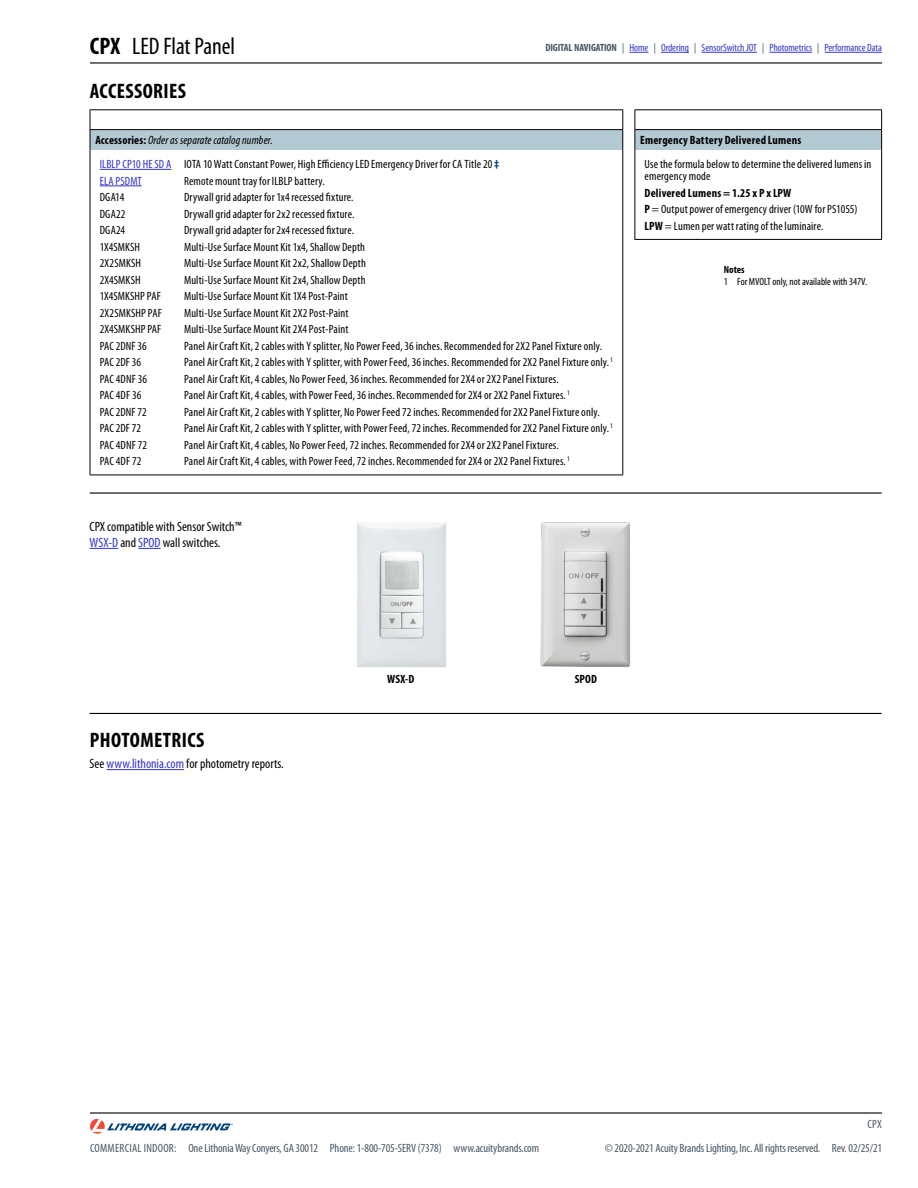
<style>
.page{position:relative;width:918px;height:1188px;background:#fff}
.page>*{position:absolute;margin:0;border:0;box-sizing:border-box;transform-origin:0 0}
.t1{font:condensed 24px "Myriad Pro";color:#000}
.t2{font:700 condensed 21px "Myriad Pro";letter-spacing:.02em;color:#000}
.t3{font:condensed 13.5px/16.2px "Myriad Pro";color:#000}
.t4{font:condensed 12px/16.5px "Myriad Pro";letter-spacing:.01em;color:#000}
.t5{font:condensed 12px "Myriad Pro";letter-spacing:-.01em;color:#485865}
.t6{font:700 condensed 12px "Myriad Pro";letter-spacing:.015em;color:#000}
.t7{font:condensed 12px "Myriad Pro";letter-spacing:.005em;color:#3234c8}
.t8{font:condensed 10.5px "Myriad Pro";color:#3234c8}
.t9{font:condensed 10.5px "Myriad Pro";color:#000}
.t10{font:700 condensed 10.5px "Myriad Pro";letter-spacing:-.005em;color:#000}
.s1{font-weight:700}
.s2{font-weight:700;color:#485865}
.s3{color:#485865}
.s4{font-style:italic}
.s5{color:#3234c8}
.s6{font-weight:700;color:#00437b}
</style>
<div class="page">
<svg style="left:90px;top:1119px;width:143px;height:15px"></svg>
<svg style="left:629px;top:52px;width:19px;height:1px"></svg>
<svg style="left:661px;top:52px;width:28px;height:1px"></svg>
<hr style="left:702px;top:52px;width:55px;height:1px;background:#3234c8">
<hr style="left:770px;top:52px;width:42px;height:1px;background:#3234c8">
<hr style="left:825px;top:52px;width:57px;height:1px;background:#3234c8">
<hr style="left:90px;top:1112px;width:792px;height:2px;background:#000">
<hr style="left:90px;top:62px;width:792px;height:2px;background:#000">
<svg style="left:90px;top:548px;width:28px;height:1px"></svg>
<svg style="left:138px;top:548px;width:23px;height:1px"></svg>
<img style="left:357px;top:522px;width:90px;height:146px">
<img style="left:540px;top:522px;width:91px;height:145px">
<div style="left:90px;top:130px;width:533px;height:19px;background:#b3c9d3"></div>
<hr style="left:90px;top:149px;width:1px;height:326px;background:#000">
<hr style="left:622px;top:149px;width:1px;height:326px;background:#000">
<hr style="left:90px;top:109px;width:533px;height:1px;background:#000">
<svg style="left:90px;top:110px;width:1px;height:39px"></svg>
<svg style="left:622px;top:110px;width:1px;height:39px"></svg>
<hr style="left:90px;top:129px;width:533px;height:1px;background:#000">
<hr style="left:90px;top:475px;width:533px;height:1px;background:#000">
<hr style="left:100px;top:169px;width:71px;height:1px;background:#3234c8">
<hr style="left:100px;top:186px;width:42px;height:1px;background:#3234c8">
<div style="left:635px;top:130px;width:247px;height:19px;background:#b3c9d3"></div>
<hr style="left:634px;top:149px;width:1px;height:90px;background:#000">
<hr style="left:881px;top:149px;width:1px;height:90px;background:#000">
<hr style="left:634px;top:109px;width:248px;height:1px;background:#000">
<svg style="left:634px;top:110px;width:1px;height:39px"></svg>
<svg style="left:881px;top:110px;width:1px;height:39px"></svg>
<hr style="left:634px;top:129px;width:248px;height:1px;background:#000">
<hr style="left:634px;top:239px;width:248px;height:1px;background:#000">
<hr style="left:90px;top:492px;width:792px;height:2px;background:#000">
<hr style="left:90px;top:713px;width:792px;height:1px;background:#000">
<hr style="left:107px;top:769px;width:77px;height:1px;background:#3234c8">
<h1 class="t1" style="left:90px;top:33px;width:147px"><span class="s1">CPX</span> LED Flat Panel</h1>
<p class="t8" style="left:545px;top:42px;width:338px"><span class="s2">DIGITAL NAVIGATION</span> <span class="s3">|</span> Home <span class="s3">|</span> Ordering <span class="s3">|</span> SensorSwitch JOT <span class="s3">|</span> Photometrics <span class="s3">|</span> Performance Data</p>
<h2 class="t2" style="left:90px;top:80px;width:98px">ACCESSORIES</h2>
<p class="t4" style="left:100px;top:128px;width:401px;line-height:24.2px;text-indent:-4px"><span class="s1">Accessories:</span> <span class="s4">Order as separate catalog number.<br></span><span class="s5">ILBLP CP10 HE SD A</span> IOTA 10 Watt Constant Power, High Efficiency LED Emergency Driver for CA Title 20 <span class="s6">‡</span></p>
<p class="t7" style="left:100px;top:174px;width:44px">ELA PSDMT</p>
<p class="t4" style="left:184px;top:173px;width:142px">Remote mount tray for ILBLP battery.</p>
<p class="t4" style="left:100px;top:189px;width:26px">DGA14</p>
<p class="t4" style="left:184px;top:189px;width:171px">Drywall grid adapter for 1x4 recessed fixture.</p>
<p class="t4" style="left:100px;top:206px;width:27px">DGA22</p>
<p class="t4" style="left:184px;top:206px;width:172px">Drywall grid adapter for 2x2 recessed fixture.</p>
<p class="t4" style="left:100px;top:222px;width:27px">DGA24</p>
<p class="t4" style="left:184px;top:222px;width:171px">Drywall grid adapter for 2x4 recessed fixture.</p>
<p class="t4" style="left:100px;top:239px;width:42px">1X4SMKSH</p>
<p class="t4" style="left:184px;top:239px;width:182px">Multi-Use Surface Mount Kit 1x4, Shallow Depth</p>
<p class="t4" style="left:100px;top:255px;width:43px">2X2SMKSH</p>
<p class="t4" style="left:184px;top:255px;width:183px">Multi-Use Surface Mount Kit 2x2, Shallow Depth</p>
<p class="t4" style="left:100px;top:272px;width:42px">2X4SMKSH</p>
<p class="t4" style="left:184px;top:272px;width:183px">Multi-Use Surface Mount Kit 2x4, Shallow Depth</p>
<p class="t4" style="left:100px;top:288px;width:63px">1X4SMKSHP PAF</p>
<p class="t4" style="left:184px;top:288px;width:165px">Multi-Use Surface Mount Kit 1X4 Post-Paint</p>
<p class="t4" style="left:100px;top:305px;width:64px">2X2SMKSHP PAF</p>
<p class="t4" style="left:184px;top:305px;width:166px">Multi-Use Surface Mount Kit 2X2 Post-Paint</p>
<p class="t4" style="left:100px;top:321px;width:63px">2X4SMKSHP PAF</p>
<p class="t4" style="left:184px;top:321px;width:166px">Multi-Use Surface Mount Kit 2X4 Post-Paint</p>
<p class="t4" style="left:100px;top:338px;width:49px">PAC 2DNF 36</p>
<p class="t4" style="left:184px;top:338px;width:419px">Panel Air Craft Kit, 2 cables with Y splitter, No Power Feed, 36 inches. Recommended for 2X2 Panel Fixture only.</p>
<p class="t4" style="left:100px;top:354px;width:43px">PAC 2DF 36</p>
<p class="t4" style="left:184px;top:354px;width:430px">Panel Air Craft Kit, 2 cables with Y splitter, with Power Feed, 36 inches. Recommended for 2X2 Panel Fixture only.<sup>1</sup></p>
<p class="t4" style="left:100px;top:371px;width:49px">PAC 4DNF 36</p>
<p class="t4" style="left:184px;top:371px;width:376px">Panel Air Craft Kit, 4 cables, No Power Feed, 36 inches. Recommended for 2X4 or 2X2 Panel Fixtures.</p>
<p class="t4" style="left:100px;top:387px;width:43px">PAC 4DF 36</p>
<p class="t4" style="left:184px;top:387px;width:387px">Panel Air Craft Kit, 4 cables, with Power Feed, 36 inches. Recommended for 2X4 or 2X2 Panel Fixtures.<sup>1</sup></p>
<p class="t4" style="left:100px;top:404px;width:49px">PAC 2DNF 72</p>
<p class="t4" style="left:184px;top:404px;width:417px">Panel Air Craft Kit, 2 cables with Y splitter, No Power Feed 72 inches. Recommended for 2X2 Panel Fixture only.</p>
<p class="t4" style="left:100px;top:420px;width:43px">PAC 2DF 72</p>
<p class="t4" style="left:184px;top:420px;width:430px">Panel Air Craft Kit, 2 cables with Y splitter, with Power Feed, 72 inches. Recommended for 2X2 Panel Fixture only.<sup>1</sup></p>
<p class="t4" style="left:100px;top:437px;width:49px">PAC 4DNF 72</p>
<p class="t4" style="left:184px;top:437px;width:376px">Panel Air Craft Kit, 4 cables, No Power Feed, 72 inches. Recommended for 2X4 or 2X2 Panel Fixtures.</p>
<p class="t4" style="left:100px;top:453px;width:43px">PAC 4DF 72</p>
<p class="t4" style="left:184px;top:453px;width:387px">Panel Air Craft Kit, 4 cables, with Power Feed, 72 inches. Recommended for 2X4 or 2X2 Panel Fixtures.<sup>1</sup></p>
<p class="t3" style="left:90px;top:519px;width:153px">CPX compatible with Sensor Switch™<br><span class="s5">WSX-D</span> and <span class="s5">SPOD</span> wall switches.</p>
<p class="t6" style="left:640px;top:133px;width:163px">Emergency Battery Delivered Lumens</p>
<p class="t4" style="left:645px;top:158px;width:228px;line-height:12px">Use the formula below to determine the delivered lumens in emergency mode</p>
<p class="t4" style="left:645px;top:185px;width:214px"><span class="s1">Delivered Lumens = 1.25 x P x LPW<br>P</span> = Output power of emergency driver (10W for PS1055)<br><span class="s1">LPW</span> = Lumen per watt rating of the luminaire.</p>
<p class="t10" style="left:724px;top:264px;width:22px">Notes</p>
<p class="t9" style="left:724px;top:275px;width:145px">1 For MVOLT only, not available with 347V.</p>
<h2 class="t2" style="left:90px;top:728px;width:116px">PHOTOMETRICS</h2>
<p class="t3" style="left:90px;top:756px;width:196px">See <span class="s5">www.lithonia.com</span> for photometry reports.</p>
<p class="t6" style="left:387px;top:672px;width:28px">WSX-D</p>
<p class="t6" style="left:575px;top:672px;width:24px">SPOD</p>
<p class="t5" style="left:868px;top:1117px;width:16px">CPX</p>
<p class="t5" style="left:90px;top:1142px;width:451px">COMMERCIAL INDOOR: One Lithonia Way Conyers, GA 30012 Phone: 1-800-705-SERV (7378) www.acuitybrands.com</p>
<p class="t5" style="left:605px;top:1142px;width:279px">© 2020-2021 Acuity Brands Lighting, Inc. All rights reserved. Rev. 02/25/21</p>
</div>
